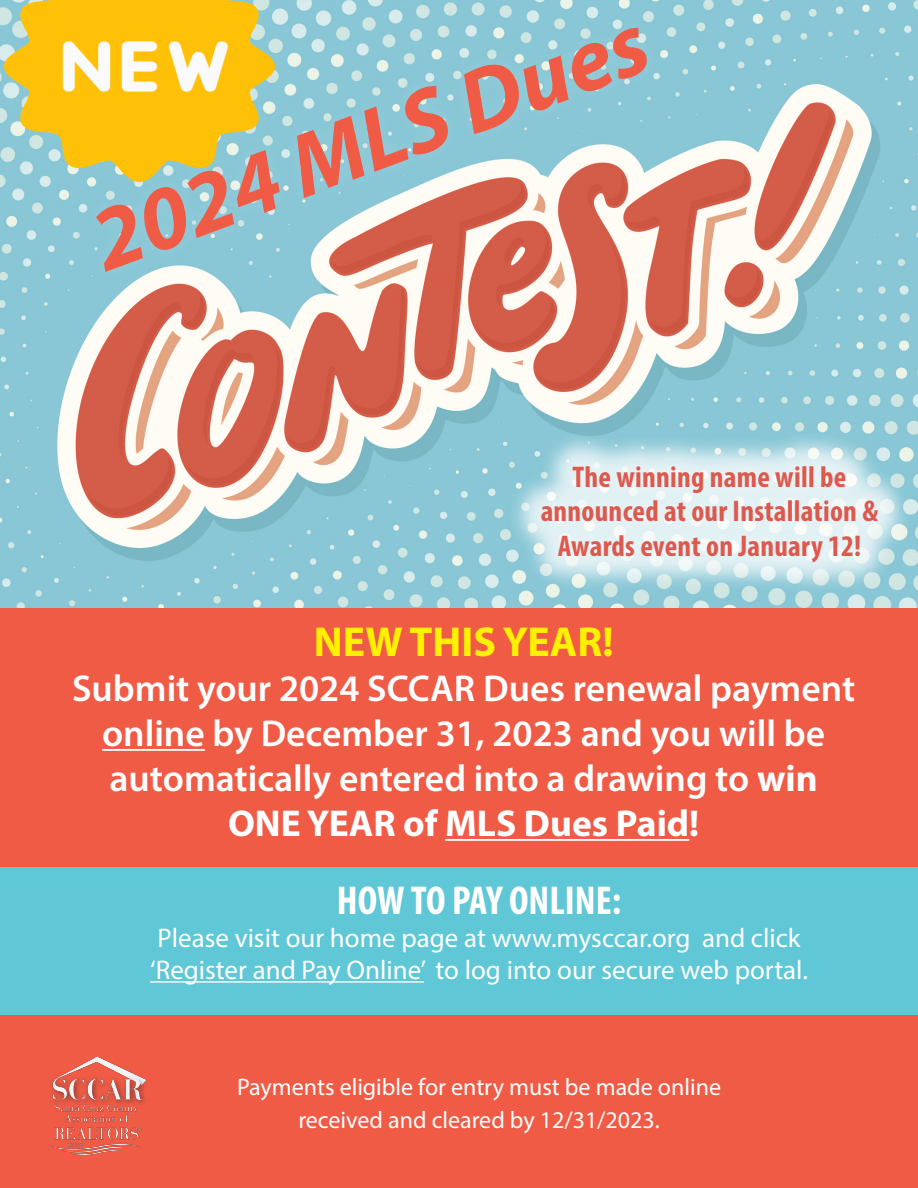
<style>
.page{position:relative;width:918px;height:1188px;background:#fff}
.page>*{position:absolute;margin:0;border:0;box-sizing:border-box;transform-origin:0 0}
.t1{font:700 42px "Myriad Pro";color:#fff101}
.t2{font:700 condensed 40.5px "Myriad Pro";color:#fff}
.t3{font:600 37.5px/45px "Myriad Pro";color:#fff;text-align:center}
.t4{font:700 condensed 30px/34.5px "Myriad Pro";letter-spacing:.01em;color:#dd594e;text-align:center}
.t5{font:27px/32.4px "Myriad Pro";color:#fff}
.t6{font:24px/33px "Myriad Pro";color:#fff;text-align:center}
.s1{font-weight:700}
</style>
<div class="page">
<div style="left:0;top:607px;width:918px;height:581px;background:#f05b46"></div>
<div style="left:0;top:867px;width:918px;height:148px;background:#5fc7d5"></div>
<hr style="left:150px;top:981px;width:274px;height:2px;background:#fff">
<img style="left:0;top:0;width:918px;height:608px">
<hr style="left:102px;top:749px;width:103px;height:2px;background:#fff">
<hr style="left:445px;top:839px;width:244px;height:2px;background:#fff">
<img style="left:50px;top:1057px;width:97px;height:98px">
<img style="left:501px;top:425px;width:417px;height:177px">
<img style="left:514px;top:439px;width:392px;height:163px">
<img style="left:0;top:1px;width:4px;height:28px">
<img style="left:74px;top:5px;width:595px;height:290px">
<svg style="left:96px;top:150px;width:184px;height:122px;background:#abaaae"></svg>
<svg style="left:297px;top:86px;width:154px;height:112px;background:#afabae"></svg>
<svg style="left:464px;top:28px;width:185px;height:106px;background:#a9acb0"></svg>
<img style="left:4px;top:1px;width:271px;height:180px">
<hr style="left:0;top:0;width:427px;height:1px;background:#a6a5a5">
<p class="t4" style="left:541px;top:459px;width:339px">The winning name will be announced at our Installation &amp;<br>Awards event on January 12!</p>
<p class="t1" style="left:314px;top:615px;width:301px">NEW THIS YEAR!</p>
<p class="t3" style="left:72px;top:665px;width:785px">Submit your 2024 SCCAR Dues renewal payment online by December 31, 2023 and you will be automatically entered into a drawing to <span class="s1">win ONE YEAR of MLS Dues Paid!</span></p>
<p class="t2" style="left:337px;top:876px;width:286px">HOW TO PAY ONLINE:</p>
<p class="t5" style="left:150px;top:921px;width:659px">Please visit our home page at www.mysccar.org and click ‘Register and Pay Online’ to log into our secure web portal.</p>
<p class="t6" style="left:237px;top:1070px;width:485px">Payments eligible for entry must be made online received and cleared by 12/31/2023.</p>
</div>
